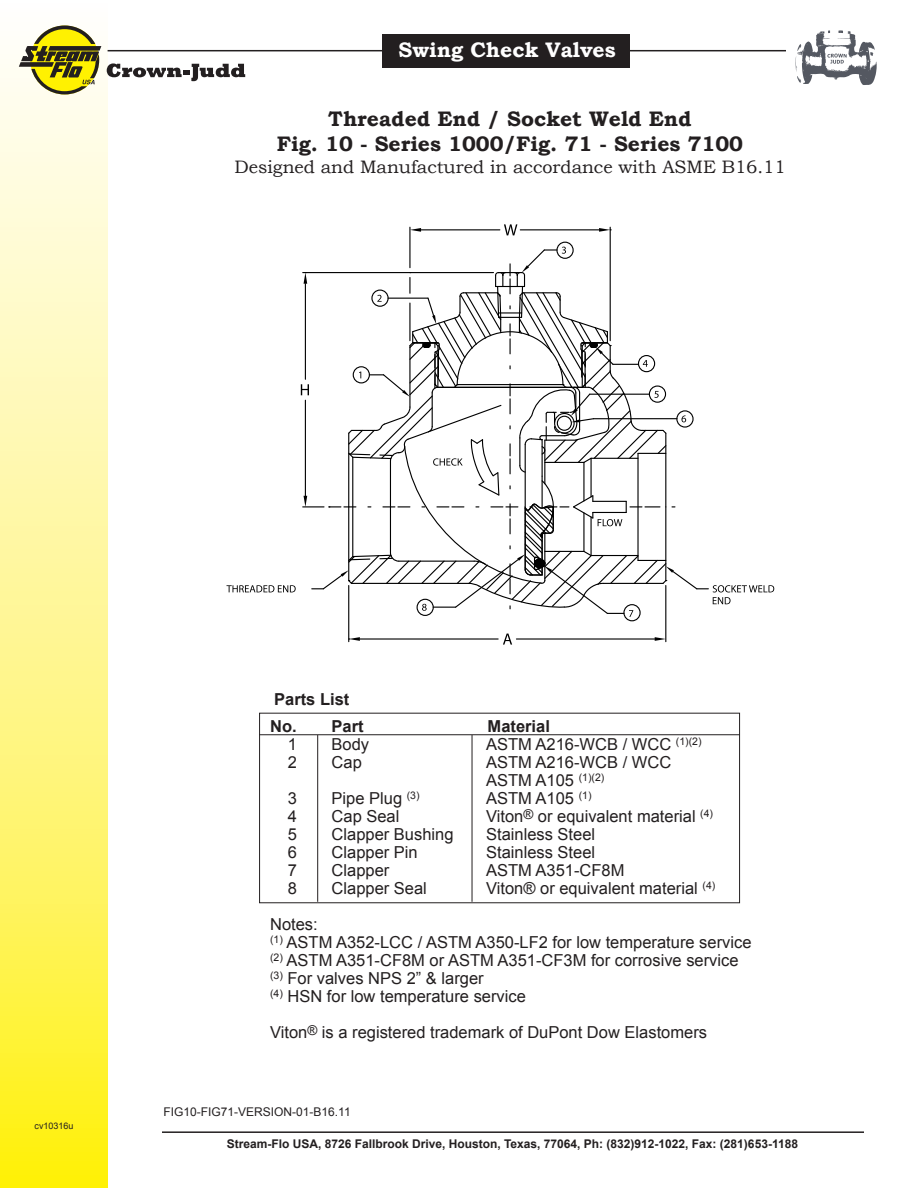
<style>
.page{position:relative;width:918px;height:1188px;background:#fff}
.page>*{position:absolute;margin:0;border:0;box-sizing:border-box;transform-origin:0 0}
.t1{font:700 21px "Bookman Old Style";color:#231f20}
.t2{font:700 21px "Bookman Old Style";color:#fff}
.t3{font:18px "Bookman Old Style";color:#231f20}
.t4{font:16.5px "Arial";color:#231f20}
.t5{font:700 16.5px "Arial";color:#231f20}
.t6{font:700 12px "Arial";color:#231f20}
.t7{font:12px "Arial";color:#231f20}
.t8{font:9px "Arial";color:#231f20}
</style>
<div class="page">
<hr style="left:162px;top:1131px;width:702px;height:2px;background:#231f20">
<svg style="left:0;top:46px;width:107px;height:1142px;background:#fff68b"></svg>
<hr style="left:108px;top:50px;width:678px;height:1px;background:#231f20">
<svg style="left:19px;top:25px;width:82px;height:69px"></svg>
<svg style="left:107px;top:63px;width:138px;height:18px"></svg>
<svg style="left:795px;top:30px;width:82px;height:55px"></svg>
<div style="left:382px;top:34px;width:247px;height:34px;background:#231f20"></div>
<hr style="left:259px;top:734px;width:481px;height:1px;background:#231f20">
<hr style="left:317px;top:735px;width:1px;height:167px;background:#231f20">
<hr style="left:472px;top:735px;width:1px;height:167px;background:#231f20">
<hr style="left:665px;top:586px;width:1px;height:56px;background:#000">
<hr style="left:348px;top:586px;width:1px;height:56px;background:#000">
<hr style="left:516px;top:638px;width:139px;height:2px;background:#000">
<hr style="left:360px;top:638px;width:138px;height:2px;background:#000">
<hr style="left:409px;top:227px;width:2px;height:41px;background:#000">
<hr style="left:610px;top:227px;width:1px;height:114px;background:#000">
<hr style="left:421px;top:229px;width:79px;height:1px;background:#000">
<hr style="left:520px;top:229px;width:79px;height:1px;background:#000">
<div style="left:556px;top:242px;width:18px;height:17px;border:1px solid #000;border-radius:50%"></div>
<div style="left:623px;top:604px;width:18px;height:17px;border:1px solid #000;border-radius:50%"></div>
<svg style="left:655px;top:637px;width:11px;height:4px"></svg>
<svg style="left:349px;top:637px;width:11px;height:4px"></svg>
<svg style="left:503px;top:634px;width:9px;height:11px"></svg>
<svg style="left:410px;top:228px;width:11px;height:4px"></svg>
<svg style="left:599px;top:228px;width:12px;height:4px"></svg>
<svg style="left:504px;top:224px;width:13px;height:11px"></svg>
<svg style="left:226px;top:247px;width:548px;height:370px"></svg>
<p class="t2" style="left:399px;top:37px;width:219px">Swing Check Valves</p>
<p class="t1" style="left:328px;top:106px;width:365px">Threaded End / Socket Weld End</p>
<p class="t1" style="left:277px;top:131px;width:468px">Fig. 10 - Series 1000/Fig. 71 - Series 7100</p>
<p class="t3" style="left:234px;top:156px;width:553px">Designed and Manufactured in accordance with ASME B16.11</p>
<p class="t8" style="left:35px;top:1120px;width:41px">cv10316u</p>
<p class="t5" style="left:274px;top:688px;width:77px">Parts List</p>
<p class="t5" style="left:270px;top:715px;width:95px">No. Part</p>
<p class="t5" style="left:488px;top:715px;width:64px">Material</p>
<p class="t4" style="left:288px;top:733px;width:11px">1</p>
<p class="t4" style="left:332px;top:733px;width:39px">Body</p>
<p class="t4" style="left:486px;top:733px;width:217px">ASTM A216-WCB / WCC <sup>(1)(2)</sup></p>
<p class="t4" style="left:288px;top:751px;width:11px">2</p>
<p class="t4" style="left:332px;top:751px;width:32px">Cap</p>
<p class="t4" style="left:486px;top:751px;width:187px">ASTM A216-WCB / WCC</p>
<p class="t4" style="left:486px;top:769px;width:120px">ASTM A105 <sup>(1)(2)</sup></p>
<p class="t4" style="left:288px;top:787px;width:11px">3</p>
<p class="t4" style="left:332px;top:787px;width:90px">Pipe Plug <sup>(3)</sup></p>
<p class="t4" style="left:486px;top:787px;width:107px">ASTM A105 <sup>(1)</sup></p>
<p class="t4" style="left:288px;top:805px;width:11px">4</p>
<p class="t4" style="left:332px;top:805px;width:69px">Cap Seal</p>
<p class="t4" style="left:486px;top:805px;width:229px">Viton<sup>®</sup> or equivalent material <sup>(4)</sup></p>
<p class="t4" style="left:288px;top:823px;width:11px">5</p>
<p class="t4" style="left:332px;top:823px;width:123px">Clapper Bushing</p>
<p class="t4" style="left:486px;top:823px;width:111px">Stainless Steel</p>
<p class="t4" style="left:288px;top:841px;width:11px">6</p>
<p class="t4" style="left:332px;top:841px;width:88px">Clapper Pin</p>
<p class="t4" style="left:486px;top:841px;width:111px">Stainless Steel</p>
<p class="t4" style="left:288px;top:859px;width:11px">7</p>
<p class="t4" style="left:332px;top:859px;width:59px">Clapper</p>
<p class="t4" style="left:486px;top:859px;width:140px">ASTM A351-CF8M</p>
<p class="t4" style="left:288px;top:877px;width:11px">8</p>
<p class="t4" style="left:332px;top:877px;width:97px">Clapper Seal</p>
<p class="t4" style="left:486px;top:877px;width:231px">Viton® or equivalent material <sup>(4)</sup></p>
<p class="t4" style="left:270px;top:913px;width:49px">Notes:</p>
<p class="t4" style="left:270px;top:931px;width:483px"><sup>(1)</sup> ASTM A352-LCC / ASTM A350-LF2 for low temperature service</p>
<p class="t4" style="left:270px;top:949px;width:470px"><sup>(2)</sup> ASTM A351-CF8M or ASTM A351-CF3M for corrosive service</p>
<p class="t4" style="left:270px;top:967px;width:215px"><sup>(3)</sup> For valves NPS 2” &amp; larger</p>
<p class="t4" style="left:270px;top:985px;width:257px"><sup>(4)</sup> HSN for low temperature service</p>
<p class="t4" style="left:270px;top:1021px;width:438px">Viton<sup>®</sup> is a registered trademark of DuPont Dow Elastomers</p>
<p class="t7" style="left:164px;top:1104px;width:189px">FIG10-FIG71-VERSION-01-B16.11</p>
<p class="t6" style="left:227px;top:1135px;width:573px">Stream-Flo USA, 8726 Fallbrook Drive, Houston, Texas, 77064, Ph: (832)912-1022, Fax: (281)653-1188</p>
</div>
